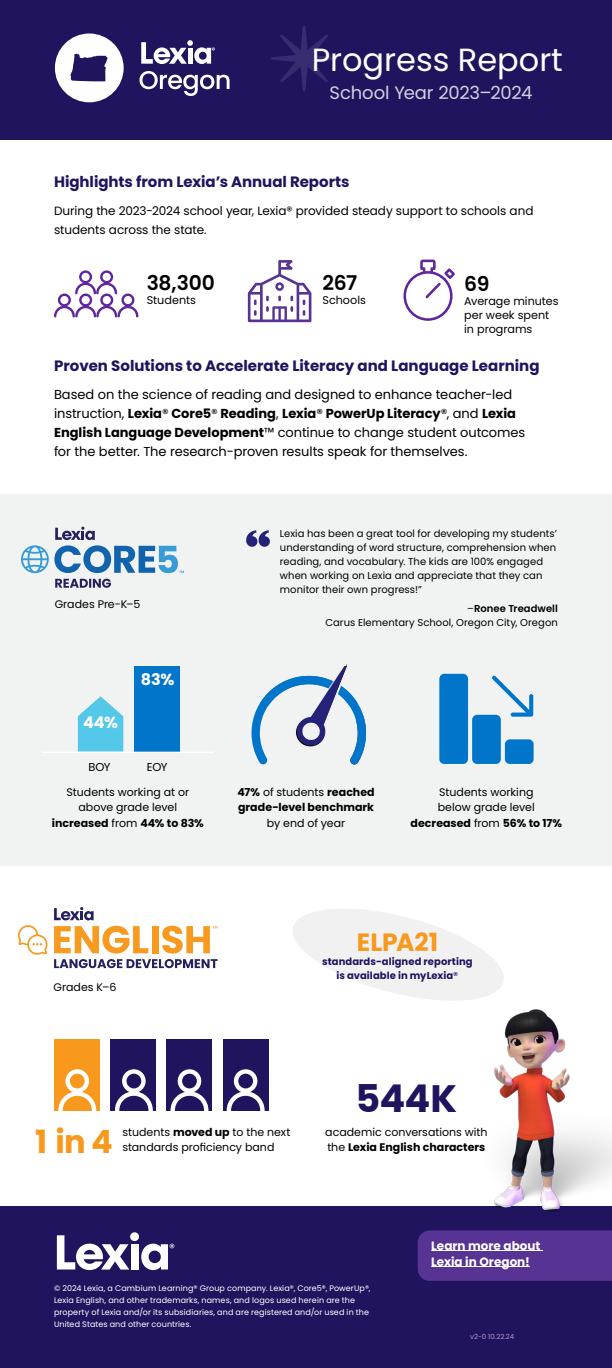
<style>
.page{position:relative;width:612px;height:1368px;background:#fff}
.page>*{position:absolute;margin:0;border:0;box-sizing:border-box;transform-origin:0 0}
.Body{font:700 38.2px "Poppins";color:#21145f}
.t1{font:32px "Poppins";color:#fff}
.Body-2{font:700 32px "Poppins";color:#f8991d}
.Body-3{font:700 25px "Poppins";letter-spacing:-.005em;color:#f8991d}
.Body-4{font:600 20.3px "Poppins";letter-spacing:-.01em;color:#000}
.Body-5{font:18px "Poppins";letter-spacing:-.015em;color:#d3d0df}
.Body-6{font:700 16px "Poppins";color:#fff}
.subhead{font:700 15px "Poppins";color:#21145f}
.Body-7{font:700 15px "Poppins";letter-spacing:-.005em;color:#21145f}
.Paragraph_Style_1{font:13px/19px "Poppins";letter-spacing:-.005em;color:#000}
.Paragraph_Style_1-2{font:12px/19px "Poppins";letter-spacing:-.005em;color:#000}
.Body-8{font:700 12px/16px "Poppins";color:#fff}
.Body-9{font:11.4px "Poppins";letter-spacing:-.035em;color:#000}
.Body-10{font:11.2px/14px "Poppins";color:#000}
.Body-11{font:11px/15.4px "Poppins";color:#000;text-align:center}
.Body-12{font:700 11px/15.4px "Poppins";letter-spacing:.005em;color:#000;text-align:center}
.Body-13{font:10px/14px "Poppins";letter-spacing:.005em;color:#000}
.Body-14{font:700 10px/14px "Poppins";letter-spacing:.005em;color:#21145f;text-align:center}
.Body-15{font:8px/12px "Poppins";letter-spacing:.015em;color:#fff}
.Version_Info{font:7px "Poppins";color:#b093ce}
.s1{font-weight:700}
.s2{font-weight:600}
.s3{font-weight:400}
</style>
<div class="page">
<div style="left:0;top:0;width:612px;height:140px;background:#21145f"></div>
<svg style="left:139px;top:71px;width:91px;height:25px"></svg>
<svg style="left:141px;top:40px;width:74px;height:24px"></svg>
<svg style="left:55px;top:34px;width:69px;height:68px"></svg>
<svg style="left:271px;top:25px;width:66px;height:67px"></svg>
<svg style="left:248px;top:260px;width:63px;height:62px"></svg>
<div style="left:0;top:494px;width:612px;height:371px;background:#f1f2f2"></div>
<div style="left:0;top:1206px;width:612px;height:162px;background:#21145f"></div>
<svg style="left:57px;top:1235px;width:72px;height:35px"></svg>
<div style="left:131px;top:1244px;width:7px;height:26px;background:#fff"></div>
<div style="left:130px;top:1232px;width:9px;height:9px;background:#fff;border-radius:50%"></div>
<svg style="left:141px;top:1244px;width:33px;height:26px"></svg>
<svg style="left:54px;top:270px;width:84px;height:47px"></svg>
<svg style="left:55px;top:579px;width:56px;height:9px"></svg>
<svg style="left:21px;top:527px;width:163px;height:46px"></svg>
<svg style="left:403px;top:260px;width:52px;height:61px"></svg>
<div style="left:134px;top:666px;width:46px;height:86px;background:#0075c9"></div>
<svg style="left:78px;top:696px;width:45px;height:56px"></svg>
<hr style="left:42px;top:752px;width:172px;height:1px;background:#fff">
<div style="left:505px;top:739px;width:29px;height:25px;background:#0075c9;border-radius:5px"></div>
<div style="left:472px;top:715px;width:29px;height:49px;background:#0075c9;border-radius:5px"></div>
<div style="left:439px;top:674px;width:29px;height:90px;background:#0075c9;border-radius:5px"></div>
<svg style="left:492px;top:676px;width:41px;height:41px"></svg>
<svg style="left:252px;top:664px;width:114px;height:101px"></svg>
<svg style="left:18px;top:925px;width:29px;height:30px"></svg>
<svg style="left:54px;top:907px;width:40px;height:13px"></svg>
<svg style="left:54px;top:926px;width:164px;height:42px"></svg>
<div style="left:110px;top:1039px;width:45px;height:72px;background:#21145f"></div>
<div style="left:166px;top:1039px;width:46px;height:72px;background:#21145f"></div>
<div style="left:223px;top:1039px;width:45px;height:72px;background:#21145f"></div>
<div style="left:54px;top:1039px;width:45px;height:72px;background:#f8991d"></div>
<svg style="left:58px;top:1069px;width:38px;height:42px"></svg>
<svg style="left:115px;top:1069px;width:38px;height:42px"></svg>
<svg style="left:171px;top:1069px;width:37px;height:42px"></svg>
<svg style="left:227px;top:1069px;width:38px;height:42px"></svg>
<svg style="left:293px;top:909px;width:211px;height:91px"></svg>
<img style="left:494px;top:1009px;width:118px;height:203px">
<svg style="left:246px;top:530px;width:24px;height:17px"></svg>
<div style="left:418px;top:1230px;width:194px;height:51px;background:#573393"></div>
<hr style="left:431px;top:1250px;width:112px;height:1px;background:#fff">
<hr style="left:431px;top:1266px;width:99px;height:1px;background:#fff">
<p class="t1" style="left:312px;top:41px;width:253px">Progress Report</p>
<p class="Body-5" style="left:330px;top:82px;width:204px">School Year 2023–2024</p>
<p class="Body-7" style="left:54px;top:173px;width:297px">Highlights from Lexia’s Annual Reports</p>
<p class="Paragraph_Style_1-2" style="left:54px;top:201px;width:481px">During the 2023-2024 school year, Lexia® provided steady support to schools and students across the state.</p>
<p class="Body-4" style="left:147px;top:271px;width:70px">38,300</p>
<p class="Body-10" style="left:147px;top:293px;width:51px">Students</p>
<p class="Body-4" style="left:322px;top:271px;width:36px">267</p>
<p class="Body-10" style="left:322px;top:293px;width:45px">Schools</p>
<p class="Body-4" style="left:464px;top:272px;width:27px">69</p>
<p class="Body-10" style="left:464px;top:294px;width:96px">Average minutes per week spent in programs</p>
<p class="subhead" style="left:54px;top:357px;width:487px">Proven Solutions to Accelerate Literacy and Language Learning</p>
<p class="Paragraph_Style_1" style="left:54px;top:385px;width:473px">Based on the science of reading and designed to enhance teacher-led instruction, <span class="s1">Lexia</span>® <span class="s1">Core5</span>® <span class="s1">Reading</span>, <span class="s1">Lexia</span>® <span class="s1">PowerUp Literacy</span>®, and <span class="s1">Lexia English Language Development</span>™ continue to change student outcomes for the better. The research-proven results speak for themselves.</p>
<p class="Body-11" style="left:55px;top:597px;width:87px">Grades Pre-K–5</p>
<p class="Body-6" style="left:83px;top:714px;width:36px">44%</p>
<p class="Body-6" style="left:141px;top:670px;width:35px">83%</p>
<p class="Body-9" style="left:88px;top:760px;width:24px">BOY</p>
<p class="Body-9" style="left:147px;top:760px;width:22px">EOY</p>
<p class="Body-13" style="left:280px;top:527px;width:279px">Lexia has been a great tool for developing my students’ understanding of word structure, comprehension when reading, and vocabulary. The kids are 100% engaged when working on Lexia and appreciate that they can monitor their own progress!”</p>
<p class="Body-13" style="left:325px;top:602px;width:234px;text-align:right">–<span class="s2">Ronee Treadwell<br></span>Carus Elementary School, Oregon City, Oregon</p>
<p class="Body-11" style="left:52px;top:785px;width:154px">Students working at or above grade level <span class="s1">increased</span> from <span class="s1">44% to 83%</span></p>
<p class="Body-12" style="left:237px;top:785px;width:139px">47% <span class="s3">of students</span> reached grade-level benchmark <span class="s3">by end of year</span></p>
<p class="Body-11" style="left:411px;top:785px;width:153px">Students working<br>below grade level <span class="s1">decreased</span> from <span class="s1">56% to 17%</span></p>
<p class="Body-11" style="left:54px;top:980px;width:64px">Grades K–6</p>
<p class="Body-3" style="left:357px;top:927px;width:83px">ELPA21</p>
<p class="Body-14" style="left:322px;top:954px;width:152px">standards-aligned reporting is available in myLexia<span class="s3">®</span></p>
<p class="Body-2" style="left:35px;top:1123px;width:79px">1 in 4</p>
<p class="Body-11" style="left:122px;top:1125px;width:170px">students <span class="s1">moved up</span> to the next</p>
<p class="Body-11" style="left:122px;top:1140px;width:154px">standards proficiency band</p>
<p class="Body" style="left:356px;top:1076px;width:103px">544K</p>
<p class="Body-11" style="left:325px;top:1124px;width:164px;text-align:left">academic conversations with the <span class="s1">Lexia English characters</span></p>
<p class="Body-8" style="left:431px;top:1237px;width:111px">Learn more about<br>Lexia in Oregon!</p>
<p class="Body-15" style="left:54px;top:1283px;width:318px">© 2024 Lexia, a Cambium Learning® Group company. Lexia®, Core5®, PowerUp®, Lexia English, and other trademarks, names, and logos used herein are the property of Lexia and/or its subsidiaries, and are registered and/or used in the United States and other countries.</p>
<p class="Version_Info" style="left:470px;top:1333px;width:46px">v2-0 10.22.24</p>
</div>
